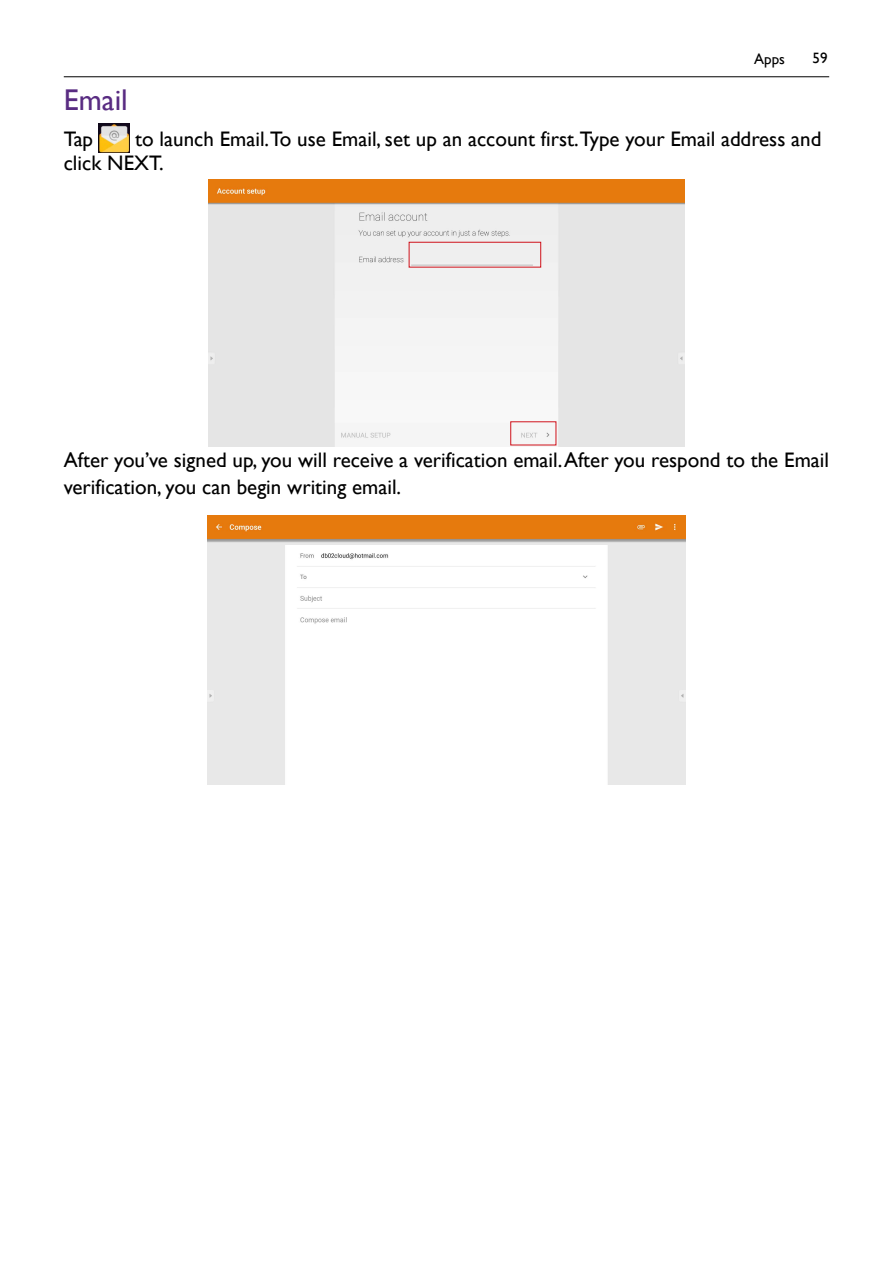
<style>
.page{position:relative;width:893px;height:1263px;background:#fff}
.page>*{position:absolute;margin:0;border:0;box-sizing:border-box;transform-origin:0 0}
.t1{font:30px "Gill Sans";color:#592c82}
.t2{font:21px/24px "Gill Sans";color:#000}
.t3{font:15px "Gill Sans";color:#000}
</style>
<div class="page">
<hr style="left:64px;top:77px;width:765px;height:1px;background:#000">
<img style="left:99px;top:124px;width:30px;height:28px">
<img style="left:209px;top:179px;width:475px;height:267px">
<div style="left:409px;top:242px;width:132px;height:26px;border:1px solid #d0121b"></div>
<img style="left:208px;top:516px;width:477px;height:268px">
<p class="t3" style="left:754px;top:50px;width:32px">Apps</p>
<p class="t3" style="left:812px;top:49px;width:16px">59</p>
<h1 class="t1" style="left:64px;top:83px;width:66px">Email</h1>
<p class="t2" style="left:64px;top:127px;width:31px">Tap</p>
<p class="t2" style="left:64px;top:127px;width:759px;text-indent:71px">to launch Email.To use Email, set up an account first.Type your Email address and click NEXT.</p>
<p class="t2" style="left:64px;top:447px;width:767px;line-height:27px">After you’ve signed up, you will receive a verification email. After you respond to the Email verification, you can begin writing email.</p>
</div>
